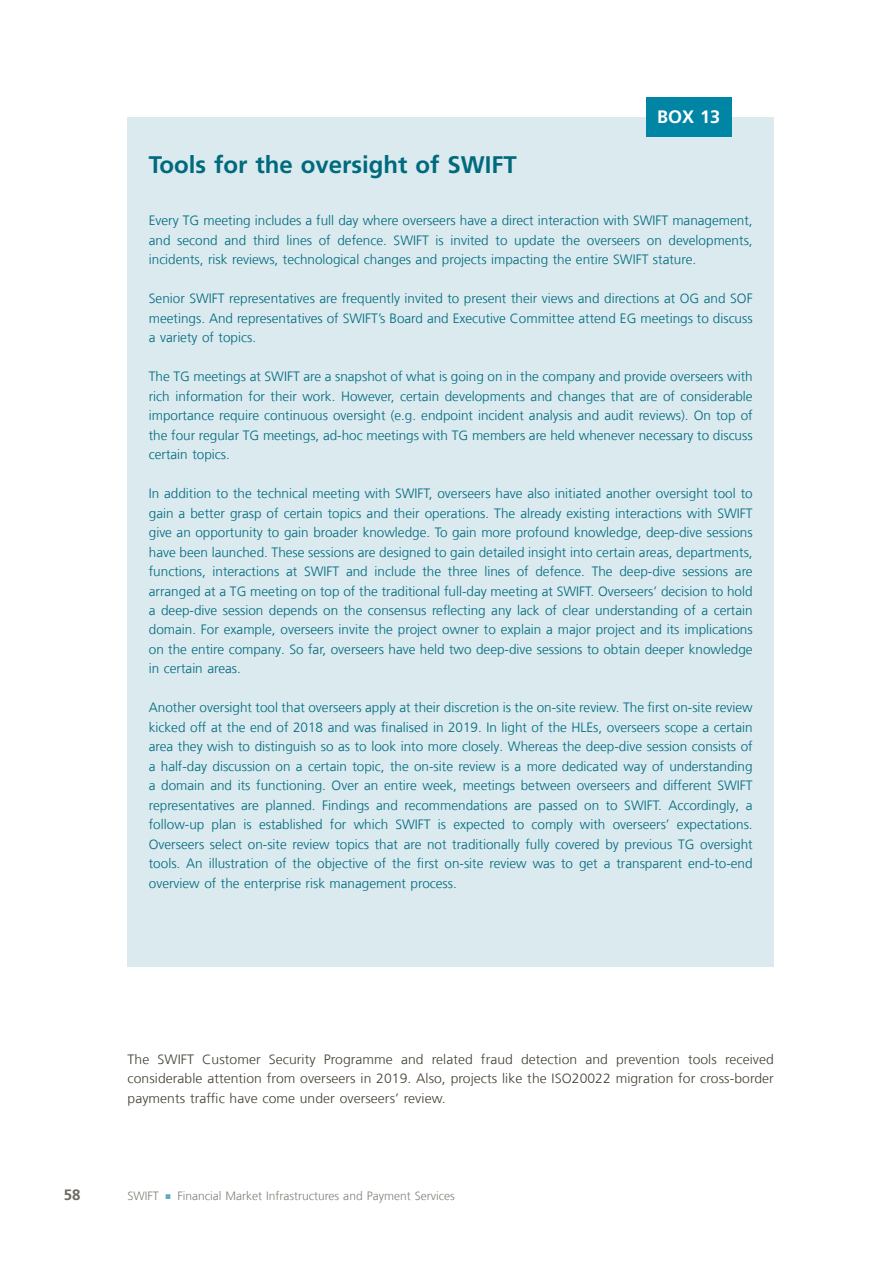
<style>
.page{position:relative;width:893px;height:1263px;background:#fff}
.page>*{position:absolute;margin:0;border:0;box-sizing:border-box;transform-origin:0 0}
.t1{font:700 24px "Frutiger LT Com";color:#006a7d}
.t2{font:700 18px "Frutiger LT Com";color:#fff}
.t3{font:700 15px "Frutiger LT Com";color:#6d6a63}
.t4{font:300 13.5px/19.5px "Frutiger LT Com";color:#006a7d;text-align:justify}
.t5{font:300 13.5px/19.5px "Frutiger LT Com";letter-spacing:.005em;color:#454034;text-align:justify}
.t6{font:300 12px "Frutiger LT Com";color:#81807a}
.s1{color:#5ea9c1}
</style>
<div class="page">
<div style="left:128px;top:117px;width:646px;height:849px;background:#daeaef"></div>
<div style="left:646px;top:98px;width:85px;height:38px;background:#0085a4"></div>
<h2 class="t2" style="left:657px;top:106px;width:65px">BOX 13</h2>
<h1 class="t1" style="left:149px;top:150px;width:370px">Tools for the oversight of SWIFT</h1>
<p class="t4" style="left:149px;top:210px;width:605px">Every TG meeting includes a full day where overseers have a direct interaction with SWIFT management, and second and third lines of defence. SWIFT is invited to update the overseers on developments, incidents, risk reviews, technological changes and projects impacting the entire SWIFT stature.</p>
<p class="t4" style="left:149px;top:288px;width:605px">Senior SWIFT representatives are frequently invited to present their views and directions at OG and SOF meetings. And representatives of SWIFT’s Board and Executive Committee attend EG meetings to discuss a variety of topics.</p>
<p class="t4" style="left:149px;top:366px;width:605px">The TG meetings at SWIFT are a snapshot of what is going on in the company and provide overseers with rich information for their work. However, certain developments and changes that are of considerable importance require continuous oversight (e.g. endpoint incident analysis and audit reviews). On top of the four regular TG meetings, ad-hoc meetings with TG members are held whenever necessary to discuss certain topics.</p>
<p class="t4" style="left:149px;top:483px;width:605px">In addition to the technical meeting with SWIFT, overseers have also initiated another oversight tool to gain a better grasp of certain topics and their operations. The already existing interactions with SWIFT give an opportunity to gain broader knowledge. To gain more profound knowledge, deep-dive sessions have been launched. These sessions are designed to gain detailed insight into certain areas, departments, functions, interactions at SWIFT and include the three lines of defence. The deep-dive sessions are arranged at a TG meeting on top of the traditional full-day meeting at SWIFT. Overseers’ decision to hold a deep-dive session depends on the consensus reflecting any lack of clear understanding of a certain domain. For example, overseers invite the project owner to explain a major project and its implications on the entire company. So far, overseers have held two deep-dive sessions to obtain deeper knowledge in certain areas.</p>
<p class="t4" style="left:149px;top:698px;width:605px">Another oversight tool that overseers apply at their discretion is the on-site review. The first on-site review kicked off at the end of 2018 and was finalised in 2019. In light of the HLEs, overseers scope a certain area they wish to distinguish so as to look into more closely. Whereas the deep-dive session consists of a half-day discussion on a certain topic, the on-site review is a more dedicated way of understanding a domain and its functioning. Over an entire week, meetings between overseers and different SWIFT representatives are planned. Findings and recommendations are passed on to SWIFT. Accordingly, a follow-up plan is established for which SWIFT is expected to comply with overseers’ expectations.<br>Overseers select on-site review topics that are not traditionally fully covered by previous TG oversight tools. An illustration of the objective of the first on-site review was to get a transparent end-to-end overview of the enterprise risk management process.</p>
<p class="t5" style="left:128px;top:1049px;width:648px">The SWIFT Customer Security Programme and related fraud detection and prevention tools received considerable attention from overseers in 2019. Also, projects like the ISO20022 migration for cross-border payments traffic have come under overseers’ review.</p>
<p class="t3" style="left:64px;top:1186px;width:18px">58</p>
<p class="t6" style="left:128px;top:1188px;width:329px">SWIFT <span class="s1">○</span> Financial Market Infrastructures and Payment Services</p>
</div>
